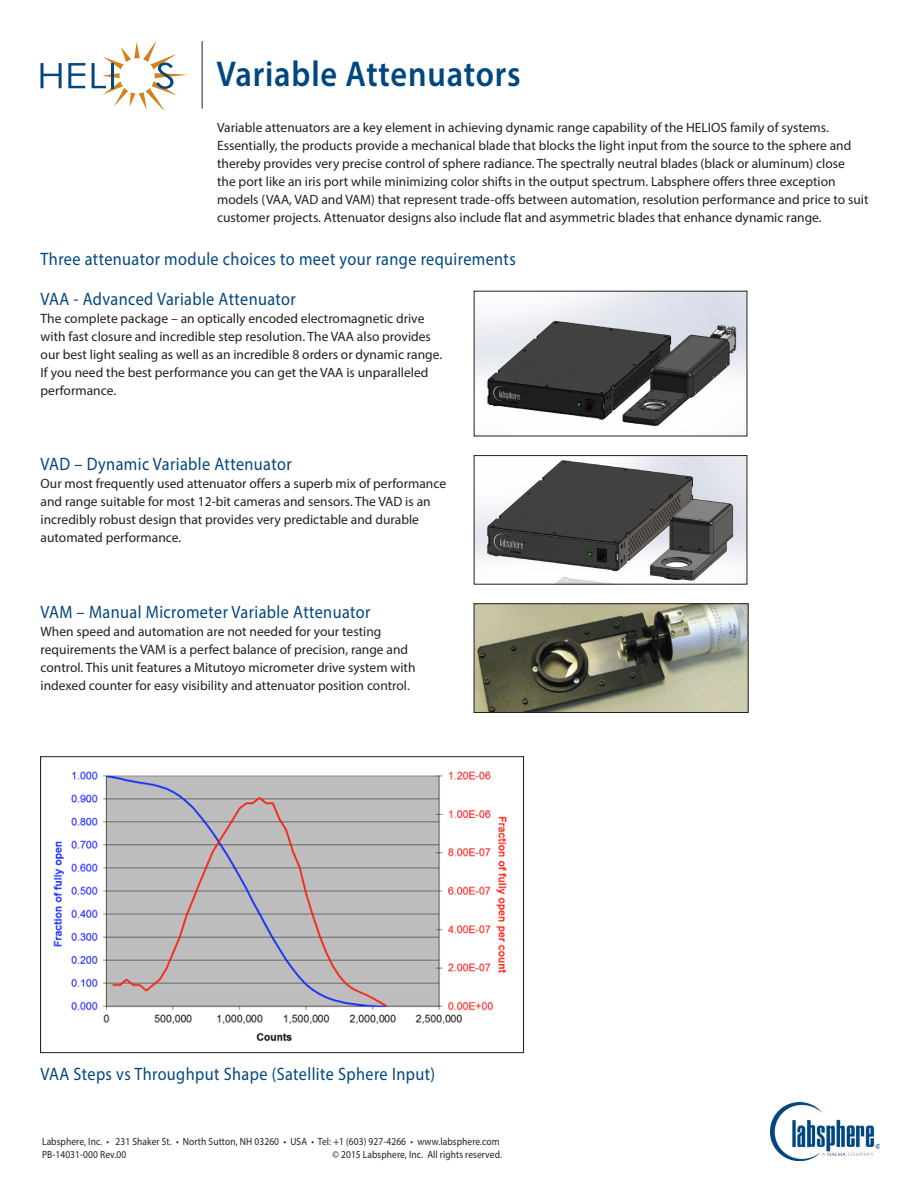
<style>
.page{position:relative;width:918px;height:1188px;background:#fff}
.page>*{position:absolute;margin:0;border:0;box-sizing:border-box;transform-origin:0 0}
.t1{font:600 36px "Myriad Pro";letter-spacing:.025em;color:#00477f;scale:.9 1}
.t2{font:18px "Myriad Pro";letter-spacing:.025em;color:#00477f;scale:.9 1}
.t3{font:13.5px/18px "Myriad Pro";color:#231f20}
.t4{font:10.5px/13.5px "Myriad Pro";letter-spacing:.01em;color:#231f20;scale:.9 1}
</style>
<div class="page">
<img style="left:770px;top:1102px;width:109px;height:59px">
<img style="left:476px;top:293px;width:269px;height:134px">
<img style="left:476px;top:457px;width:269px;height:126px">
<div style="left:474px;top:455px;width:273px;height:130px;border:1px solid #231f20"></div>
<img style="left:476px;top:605px;width:270px;height:106px">
<div style="left:474px;top:603px;width:274px;height:110px;border:1px solid #231f20"></div>
<svg style="left:40px;top:63px;width:22px;height:25px"></svg>
<svg style="left:68px;top:63px;width:17px;height:25px"></svg>
<svg style="left:92px;top:41px;width:96px;height:68px"></svg>
<div style="left:120px;top:58px;width:35px;height:36px;background:#fff;border-radius:50%"></div>
<hr style="left:202px;top:41px;width:1px;height:68px;background:#231f20">
<img style="left:53px;top:771px;width:454px;height:271px">
<div style="left:40px;top:756px;width:484px;height:297px;border:1px solid #231f20"></div>
<p class="t1" style="left:217px;top:51px;width:340px">Variable Attenuators</p>
<p class="t3" style="left:217px;top:119px;width:653px">Variable attenuators are a key element in achieving dynamic range capability of the HELIOS family of systems.<br>Essentially, the products provide a mechanical blade that blocks the light input from the source to the sphere and thereby provides very precise control of sphere radiance. The spectrally neutral blades (black or aluminum) close<br>the port like an iris port while minimizing color shifts in the output spectrum. Labsphere offers three exception models (VAA, VAD and VAM) that represent trade-offs between automation, resolution performance and price to suit customer projects. Attenuator designs also include flat and asymmetric blades that enhance dynamic range.</p>
<p class="t2" style="left:41px;top:248px;width:530px">Three attenuator module choices to meet your range requirements</p>
<p class="t2" style="left:41px;top:288px;width:285px">VAA - Advanced Variable Attenuator</p>
<p class="t3" style="left:41px;top:309px;width:403px">The complete package – an optically encoded electromagnetic drive with fast closure and incredible step resolution. The VAA also provides our best light sealing as well as an incredible 8 orders or dynamic range.<br>If you need the best performance you can get the VAA is unparalleled performance.</p>
<p class="t2" style="left:41px;top:453px;width:280px">VAD – Dynamic Variable Attenuator</p>
<p class="t3" style="left:41px;top:474px;width:407px">Our most frequently used attenuator offers a superb mix of performance and range suitable for most 12-bit cameras and sensors. The VAD is an incredibly robust design that provides very predictable and durable automated performance.</p>
<p class="t2" style="left:41px;top:601px;width:368px">VAM – Manual Micrometer Variable Attenuator</p>
<p class="t3" style="left:41px;top:622px;width:376px">When speed and automation are not needed for your testing requirements the VAM is a perfect balance of precision, range and control. This unit features a Mitutoyo micrometer drive system with indexed counter for easy visibility and attenuator position control.</p>
<p class="t2" style="left:40px;top:1063px;width:440px">VAA Steps vs Throughput Shape (Satellite Sphere Input)</p>
<p class="t4" style="left:42px;top:1134px;width:510px">Labsphere, Inc. • 231 Shaker St. • North Sutton, NH 03260 • USA • Tel: +1 (603) 927-4266 • www.labsphere.com<br>PB-14031-000 Rev.00</p>
<p class="t4" style="left:333px;top:1148px;width:190px">© 2015 Labsphere, Inc. All rights reserved.</p>
</div>
